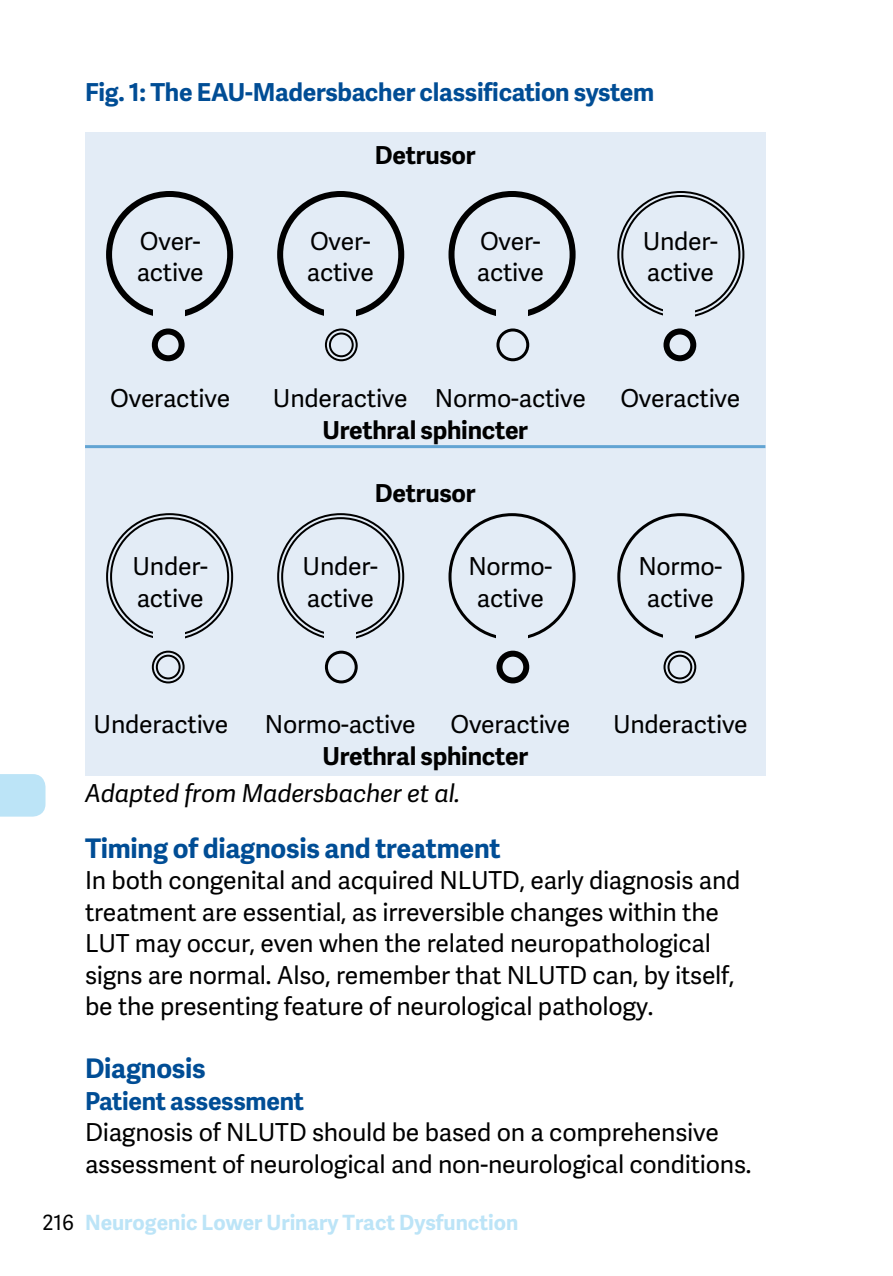
<style>
.page{position:relative;width:893px;height:1276px;background:#fff}
.page>*{position:absolute;margin:0;border:0;box-sizing:border-box;transform-origin:0 0}
.t1{font:700 27px "Adelle Sans";letter-spacing:-.01em;color:#004d95}
.t2{font:24.6px/31.5px "Adelle Sans";letter-spacing:-.01em;color:#000}
.t3{font:700 24.6px "Adelle Sans";letter-spacing:-.01em;color:#004d95}
.t4{font:700 24.6px "Adelle Sans";letter-spacing:-.01em;color:#000}
.t5{font:italic 24.6px "Adelle Sans";letter-spacing:-.01em;color:#000}
.t6{font:700 21px "Adelle Sans";color:#bce4f7}
.s1{font-weight:400;color:#000}
</style>
<div class="page">
<div style="left:0;top:774px;width:46px;height:42px;background:#bce4f7"></div>
<div style="left:85px;top:132px;width:680px;height:643px;background:#e3ecf6"></div>
<div style="left:106px;top:191px;width:127px;height:127px;border:6px solid #000;border-radius:50%"></div>
<div style="left:277px;top:191px;width:127px;height:127px;border:6px solid #000;border-radius:50%"></div>
<div style="left:448px;top:191px;width:128px;height:127px;border:6px solid #000;border-radius:50%"></div>
<div style="left:152px;top:328px;width:33px;height:33px;border:6px solid #000;border-radius:50%"></div>
<div style="left:325px;top:328px;width:33px;height:33px;border:2px solid #000;border-radius:50%"></div>
<div style="left:329px;top:332px;width:25px;height:25px;border:2px solid #000;border-radius:50%"></div>
<div style="left:496px;top:328px;width:33px;height:33px;border:3px solid #000;border-radius:50%"></div>
<div style="left:663px;top:328px;width:33px;height:33px;border:6px solid #000;border-radius:50%"></div>
<div style="left:153px;top:305px;width:32px;height:19px;background:#e3ecf6"></div>
<div style="left:324px;top:305px;width:32px;height:19px;background:#e3ecf6"></div>
<div style="left:496px;top:305px;width:31px;height:19px;background:#e3ecf6"></div>
<div style="left:448px;top:513px;width:128px;height:127px;border:3px solid #000;border-radius:50%"></div>
<div style="left:617px;top:513px;width:127px;height:127px;border:3px solid #000;border-radius:50%"></div>
<div style="left:152px;top:650px;width:33px;height:33px;border:2px solid #000;border-radius:50%"></div>
<div style="left:156px;top:654px;width:25px;height:25px;border:2px solid #000;border-radius:50%"></div>
<div style="left:325px;top:650px;width:33px;height:33px;border:3px solid #000;border-radius:50%"></div>
<div style="left:496px;top:650px;width:33px;height:33px;border:6px solid #000;border-radius:50%"></div>
<div style="left:663px;top:650px;width:33px;height:33px;border:2px solid #000;border-radius:50%"></div>
<div style="left:667px;top:654px;width:25px;height:25px;border:2px solid #000;border-radius:50%"></div>
<div style="left:496px;top:627px;width:31px;height:20px;background:#e3ecf6"></div>
<div style="left:663px;top:627px;width:32px;height:20px;background:#e3ecf6"></div>
<hr style="left:85px;top:445px;width:680px;height:3px;background:#62a4d3">
<p class="t3" style="left:85px;top:74px;width:571px">Fig. 1: The EAU-Madersbacher classification system</p>
<p class="t4" style="left:375px;top:137px;width:102px">Detrusor</p>
<p class="t2" style="left:140px;top:224px;width:62px">Over-</p>
<p class="t2" style="left:310px;top:224px;width:62px">Over-</p>
<p class="t2" style="left:480px;top:224px;width:62px">Over-</p>
<p class="t2" style="left:643px;top:224px;width:77px">Under-</p>
<p class="t2" style="left:137px;top:256px;width:69px">active</p>
<p class="t2" style="left:307px;top:256px;width:69px">active</p>
<p class="t2" style="left:477px;top:256px;width:69px">active</p>
<p class="t2" style="left:647px;top:256px;width:69px">active</p>
<p class="t2" style="left:110px;top:382px;width:121px">Overactive</p>
<p class="t2" style="left:273px;top:382px;width:314px">Underactive Normo-active</p>
<p class="t2" style="left:620px;top:382px;width:121px">Overactive</p>
<p class="t4" style="left:322px;top:412px;width:207px">Urethral sphincter</p>
<p class="t4" style="left:375px;top:475px;width:102px">Detrusor</p>
<p class="t2" style="left:132px;top:550px;width:77px">Under-</p>
<p class="t2" style="left:303px;top:550px;width:77px">Under-</p>
<p class="t2" style="left:468px;top:550px;width:86px">Normo-</p>
<p class="t2" style="left:638px;top:550px;width:86px">Normo-</p>
<p class="t2" style="left:137px;top:582px;width:69px">active</p>
<p class="t2" style="left:307px;top:582px;width:69px">active</p>
<p class="t2" style="left:477px;top:582px;width:69px">active</p>
<p class="t2" style="left:647px;top:582px;width:69px">active</p>
<p class="t2" style="left:94px;top:708px;width:136px">Underactive</p>
<p class="t2" style="left:265px;top:708px;width:152px">Normo-active</p>
<p class="t2" style="left:450px;top:708px;width:121px">Overactive</p>
<p class="t2" style="left:613px;top:708px;width:136px">Underactive</p>
<p class="t4" style="left:322px;top:738px;width:207px">Urethral sphincter</p>
<p class="t5" style="left:85px;top:775px;width:377px">Adapted from Madersbacher et al.</p>
<p class="t1" style="left:85px;top:828px;width:417px">Timing of diagnosis and treatment</p>
<p class="t2" style="left:85px;top:863px;width:657px">In both congenital and acquired NLUTD, early diagnosis and treatment are essential, as irreversible changes within the LUT may occur, even when the related neuropathological signs are normal. Also, remember that NLUTD can, by itself, be the presenting feature of neurological pathology.</p>
<p class="t1" style="left:85px;top:1048px;width:122px">Diagnosis</p>
<p class="t3" style="left:85px;top:1082px;width:220px">Patient assessment</p>
<p class="t2" style="left:85px;top:1115px;width:668px">Diagnosis of NLUTD should be based on a comprehensive assessment of neurological and non-neurological conditions.</p>
<p class="t6" style="left:43px;top:1207px;width:477px"><span class="s1">216</span> Neurogenic Lower Urinary Tract Dysfunction</p>
</div>
